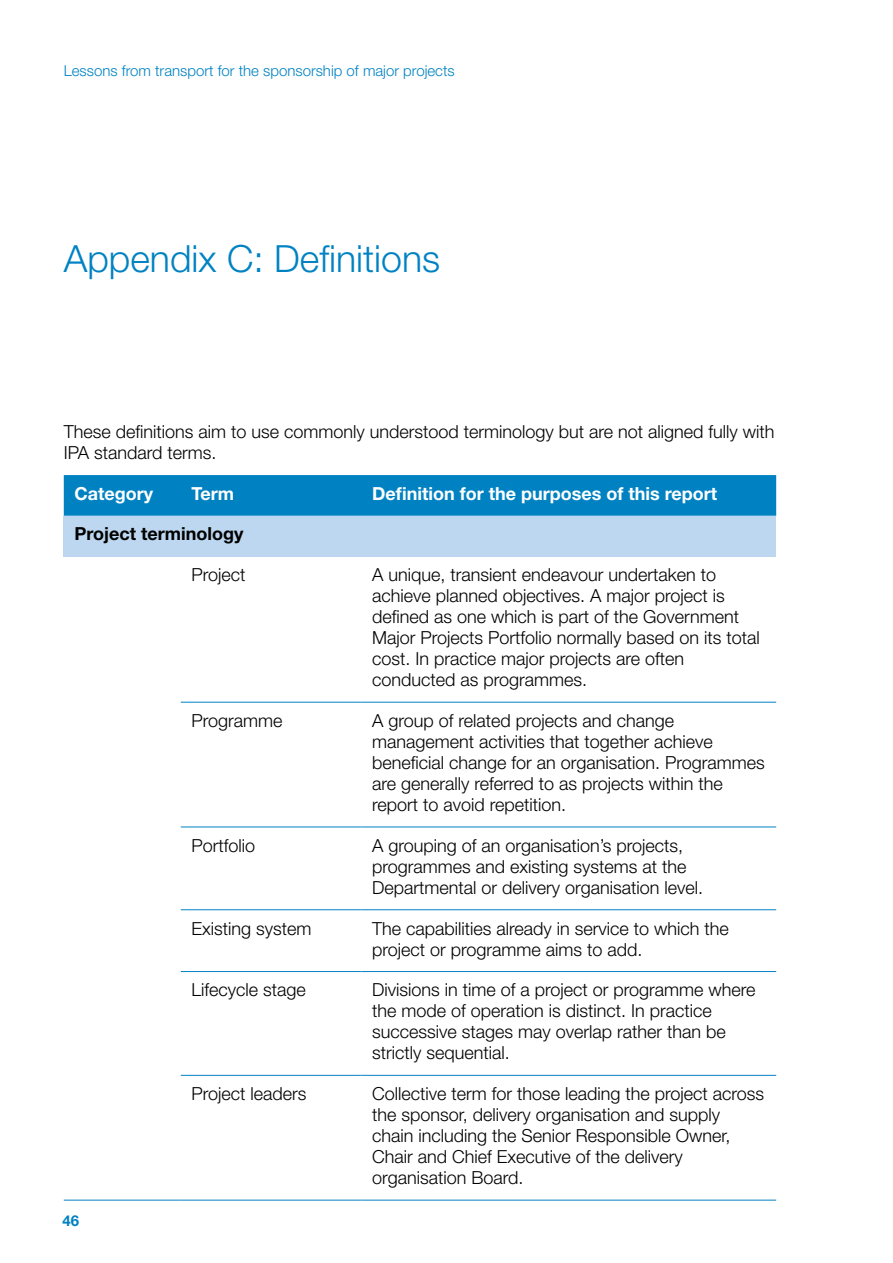
<style>
.page{position:relative;width:893px;height:1263px;background:#fff}
.page>*{position:absolute;margin:0;border:0;box-sizing:border-box;transform-origin:0 0}
._01_-_A_heading{font:300 37.5px "Helvetica Neue";color:#0082c2}
._05_-_Text{font:300 18px/21px "Helvetica Neue";color:#000}
._09_-_Appendix_Table{font:700 18px "Helvetica Neue";color:#fff}
._03_-_C_heading{font:700 18px "Helvetica Neue";color:#000}
.t1{font:300 15px "Helvetica Neue";color:#0082c2}
.t2{font:700 15px "Helvetica Neue";color:#0082c2}
</style>
<div class="page">
<div style="left:64px;top:475px;width:712px;height:41px;background:#0082c2"></div>
<div style="left:64px;top:516px;width:712px;height:40px;background:#bcd7ef"></div>
<hr style="left:181px;top:826px;width:180px;height:1px;background:#0082c2">
<hr style="left:361px;top:826px;width:415px;height:1px;background:#0082c2">
<hr style="left:181px;top:909px;width:180px;height:1px;background:#0082c2">
<hr style="left:361px;top:909px;width:415px;height:1px;background:#0082c2">
<hr style="left:181px;top:971px;width:180px;height:1px;background:#0082c2">
<hr style="left:361px;top:971px;width:415px;height:1px;background:#0082c2">
<hr style="left:181px;top:1075px;width:180px;height:1px;background:#0082c2">
<hr style="left:361px;top:1075px;width:415px;height:1px;background:#0082c2">
<hr style="left:181px;top:702px;width:180px;height:1px;background:#0082c2">
<hr style="left:361px;top:702px;width:415px;height:1px;background:#0082c2">
<hr style="left:64px;top:1200px;width:117px;height:1px;background:#0082c2">
<hr style="left:181px;top:1200px;width:180px;height:1px;background:#0082c2">
<hr style="left:361px;top:1200px;width:415px;height:1px;background:#0082c2">
<p class="t1" style="left:64px;top:61px;width:392px">Lessons from transport for the sponsorship of major projects</p>
<p class="_01_-_A_heading" style="left:64px;top:236px;width:378px">Appendix C: Definitions</p>
<p class="_05_-_Text" style="left:64px;top:420px;width:712px">These definitions aim to use commonly understood terminology but are not aligned fully with<br>IPA standard terms.</p>
<p class="_09_-_Appendix_Table" style="left:74px;top:482px;width:80px">Category</p>
<p class="_09_-_Appendix_Table" style="left:191px;top:482px;width:44px">Term</p>
<p class="_09_-_Appendix_Table" style="left:372px;top:482px;width:346px">Definition for the purposes of this report</p>
<p class="_03_-_C_heading" style="left:74px;top:523px;width:170px">Project terminology</p>
<p class="_05_-_Text" style="left:191px;top:564px;width:56px">Project</p>
<p class="_05_-_Text" style="left:372px;top:564px;width:389px">A unique, transient endeavour undertaken to achieve planned objectives. A major project is defined as one which is part of the Government Major Projects Portfolio normally based on its total cost. In practice major projects are often conducted as programmes.</p>
<p class="_05_-_Text" style="left:191px;top:710px;width:93px">Programme</p>
<p class="_05_-_Text" style="left:372px;top:710px;width:394px">A group of related projects and change management activities that together achieve beneficial change for an organisation. Programmes are generally referred to as projects within the report to avoid repetition.</p>
<p class="_05_-_Text" style="left:191px;top:834px;width:65px">Portfolio</p>
<p class="_05_-_Text" style="left:372px;top:834px;width:333px">A grouping of an organisation’s projects, programmes and existing systems at the<br>Departmental or delivery organisation level.</p>
<p class="_05_-_Text" style="left:191px;top:917px;width:121px">Existing system</p>
<p class="_05_-_Text" style="left:372px;top:917px;width:358px">The capabilities already in service to which the project or programme aims to add.</p>
<p class="_05_-_Text" style="left:191px;top:979px;width:116px">Lifecycle stage</p>
<p class="_05_-_Text" style="left:372px;top:979px;width:385px">Divisions in time of a project or programme where the mode of operation is distinct. In practice successive stages may overlap rather than be strictly sequential.</p>
<p class="_05_-_Text" style="left:191px;top:1083px;width:117px">Project leaders</p>
<p class="_05_-_Text" style="left:372px;top:1083px;width:394px">Collective term for those leading the project across the sponsor, delivery organisation and supply chain including the Senior Responsible Owner, Chair and Chief Executive of the delivery organisation Board.</p>
<p class="t2" style="left:62px;top:1211px;width:18px">46</p>
</div>
